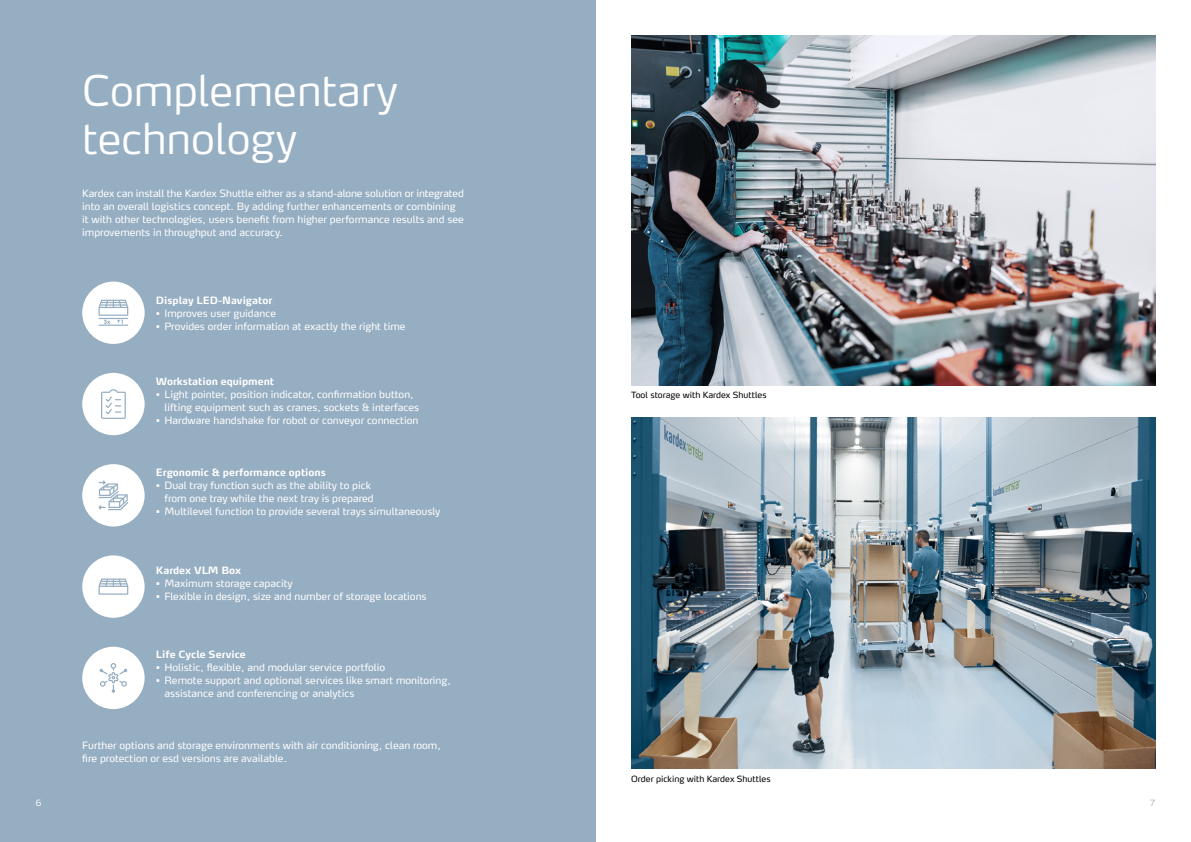
<style>
.page{position:relative;width:1191px;height:842px;background:#fff}
.page>*{position:absolute;margin:0;border:0;box-sizing:border-box;transform-origin:0 0}
.t1{font:300 42px/48px "Max OT";color:#fff}
.t2{font:10px/13px "Max OT";color:#fff}
.t3{font:700 10px "Max OT";color:#fff}
.t4{font:8.5px "Max OT";color:#000}
.t5{font:300 8.5px "Max OT";color:#fff}
.t6{font:300 8.5px "Max OT";color:#a8aca9}
</style>
<div class="page">
<div style="left:0;top:0;width:595px;height:842px;background:#96aec2"></div>
<img style="left:631px;top:418px;width:524px;height:351px">
<img style="left:631px;top:36px;width:524px;height:349px">
<svg style="left:82px;top:282px;width:63px;height:62px"></svg>
<div style="left:82px;top:373px;width:63px;height:62px;background:#fff;border-radius:50%"></div>
<svg style="left:101px;top:389px;width:25px;height:30px"></svg>
<svg style="left:82px;top:464px;width:63px;height:62px"></svg>
<div style="left:82px;top:555px;width:63px;height:63px;background:#fff;border-radius:50%"></div>
<svg style="left:99px;top:578px;width:29px;height:17px"></svg>
<svg style="left:82px;top:647px;width:63px;height:62px"></svg>
<h1 class="t1" style="left:82px;top:66px;width:317px">Complementary technology</h1>
<p class="t2" style="left:82px;top:187px;width:383px">Kardex can install the Kardex Shuttle either as a stand-alone solution or integrated into an overall logistics concept. By adding further enhancements or combining it with other technologies, users benefit from higher performance results and see improvements in throughput and accuracy.</p>
<p class="t3" style="left:156px;top:293px;width:118px">Display LED-Navigator</p>
<p class="t2" style="left:156px;top:306px;width:122px">• Improves user guidance</p>
<p class="t2" style="left:156px;top:319px;width:251px">• Provides order information at exactly the right time</p>
<p class="t3" style="left:156px;top:375px;width:120px">Workstation equipment</p>
<p class="t2" style="left:164px;top:388px;width:256px;text-indent:-8px">• Light pointer, position indicator, confirmation button, lifting equipment such as cranes, sockets &amp; interfaces</p>
<p class="t2" style="left:156px;top:414px;width:264px">• Hardware handshake for robot or conveyor connection</p>
<p class="t3" style="left:156px;top:466px;width:171px">Ergonomic &amp; performance options</p>
<p class="t2" style="left:156px;top:479px;width:219px;text-align:right">• Dual tray function such as the ability to pick from one tray while the next tray is prepared</p>
<p class="t2" style="left:156px;top:505px;width:286px">• Multilevel function to provide several trays simultaneously</p>
<p class="t3" style="left:156px;top:564px;width:87px">Kardex VLM Box</p>
<p class="t2" style="left:156px;top:577px;width:138px">• Maximum storage capacity</p>
<p class="t2" style="left:156px;top:590px;width:272px">• Flexible in design, size and number of storage locations</p>
<p class="t3" style="left:156px;top:648px;width:91px">Life Cycle Service</p>
<p class="t2" style="left:156px;top:661px;width:231px">• Holistic, flexible, and modular service portfolio</p>
<p class="t2" style="left:164px;top:674px;width:288px;text-indent:-8px">• Remote support and optional services like smart monitoring, assistance and conferencing or analytics</p>
<p class="t2" style="left:82px;top:739px;width:360px">Further options and storage environments with air conditioning, clean room, fire protection or esd versions are available.</p>
<p class="t4" style="left:631px;top:390px;width:137px">Tool storage with Kardex Shuttles</p>
<p class="t4" style="left:631px;top:773px;width:141px">Order picking with Kardex Shuttles</p>
<p class="t5" style="left:36px;top:798px;width:7px">6</p>
<p class="t6" style="left:1150px;top:798px;width:7px">7</p>
</div>
